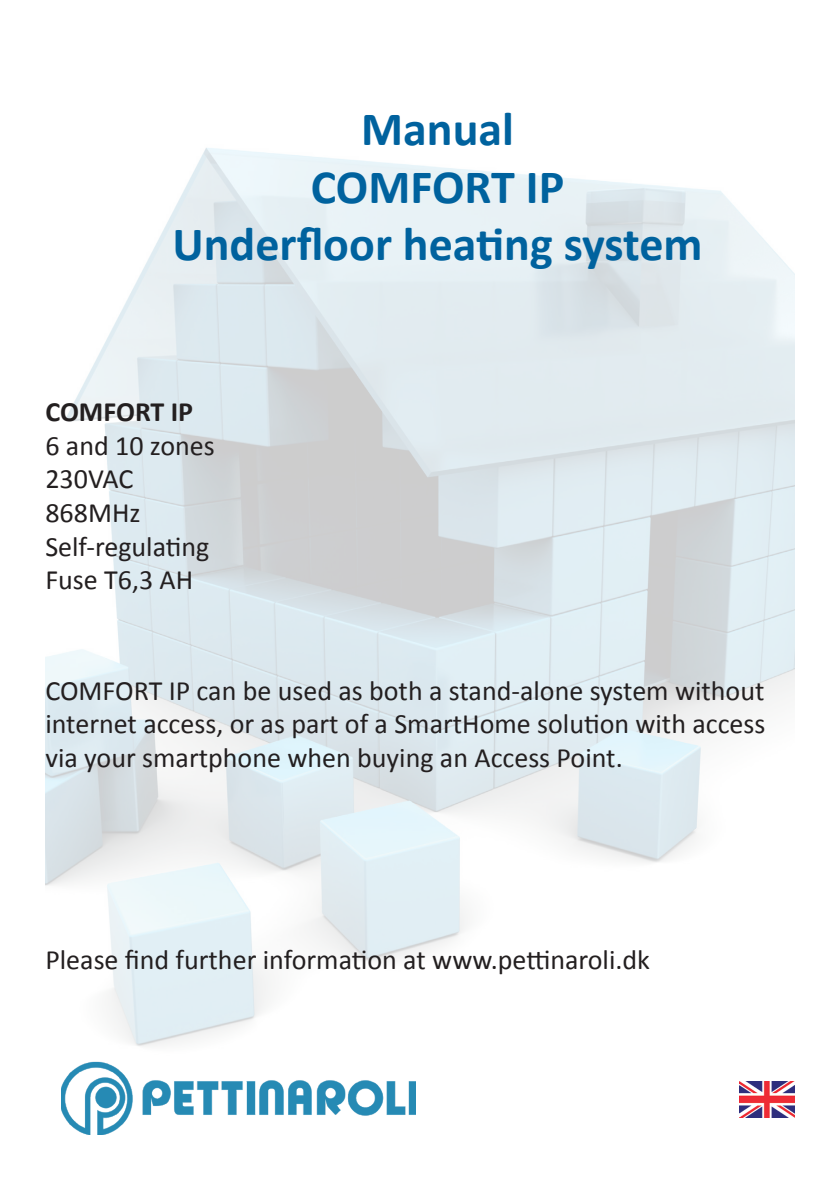
<style>
.page{position:relative;width:840px;height:1191px;background:#fff}
.page>*{position:absolute;margin:0;border:0;box-sizing:border-box;transform-origin:0 0}
.t1{font:700 48px/57.6px "Calibri";color:#00629e;text-align:center}
.t2{font:28px/33.6px "Calibri";color:#231f20}
.t3{font:700 28px "Calibri";color:#231f20}
</style>
<div class="page">
<img style="left:45px;top:148px;width:748px;height:987px">
<img style="left:62px;top:1061px;width:353px;height:73px">
<img style="left:738px;top:1081px;width:55px;height:36px">
<h1 class="t1" style="left:172px;top:100px;width:531px">Manual<br>COMFORT IP<br>Underfloor heating system</h1>
<p class="t3" style="left:45px;top:394px;width:149px">COMFORT IP</p>
<p class="t2" style="left:45px;top:429px;width:171px">6 and 10 zones<br>230VAC<br>868MHz<br>Self-regulating<br>Fuse T6,3 AH</p>
<p class="t2" style="left:45px;top:673px;width:721px;text-align:justify">COMFORT IP can be used as both a stand-alone system without internet access, or as part of a SmartHome solution with access via your smartphone when buying an Access Point.</p>
<p class="t2" style="left:45px;top:942px;width:605px">Please find further information at www.pettinaroli.dk</p>
</div>
